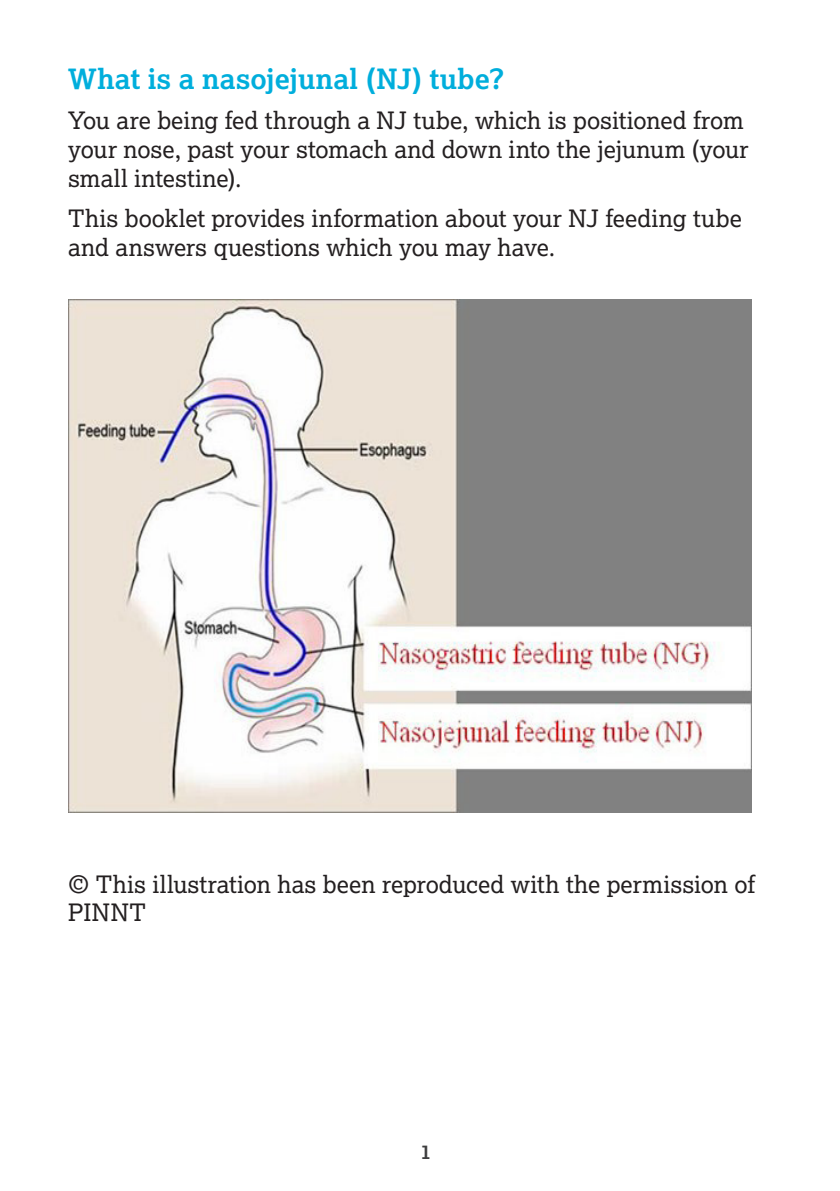
<style>
.page{position:relative;width:840px;height:1191px;background:#fff}
.page>*{position:absolute;margin:0;border:0;box-sizing:border-box;transform-origin:0 0}
.Headings{font:700 28px "Lexia";letter-spacing:.005em;color:#00aedc}
.Lexia_body{font:24px/28.8px "Lexia";color:#231f20}
.Text_bold{font:700 20px "Lexia";color:#3e3e3f}
</style>
<div class="page">
<img style="left:68px;top:300px;width:683px;height:512px">
<p class="Headings" style="left:68px;top:61px;width:438px">What is a nasojejunal (NJ) tube?</p>
<p class="Lexia_body" style="left:68px;top:106px;width:681px">You are being fed through a NJ tube, which is positioned from your nose, past your stomach and down into the jejunum (your small intestine).</p>
<p class="Lexia_body" style="left:68px;top:203px;width:675px">This booklet provides information about your NJ feeding tube and answers questions which you may have.</p>
<p class="Lexia_body" style="left:68px;top:868px;width:688px">© This illustration has been reproduced with the permission of<br>PINNT</p>
<p class="Text_bold" style="left:420px;top:1139px;width:12px">1</p>
</div>
